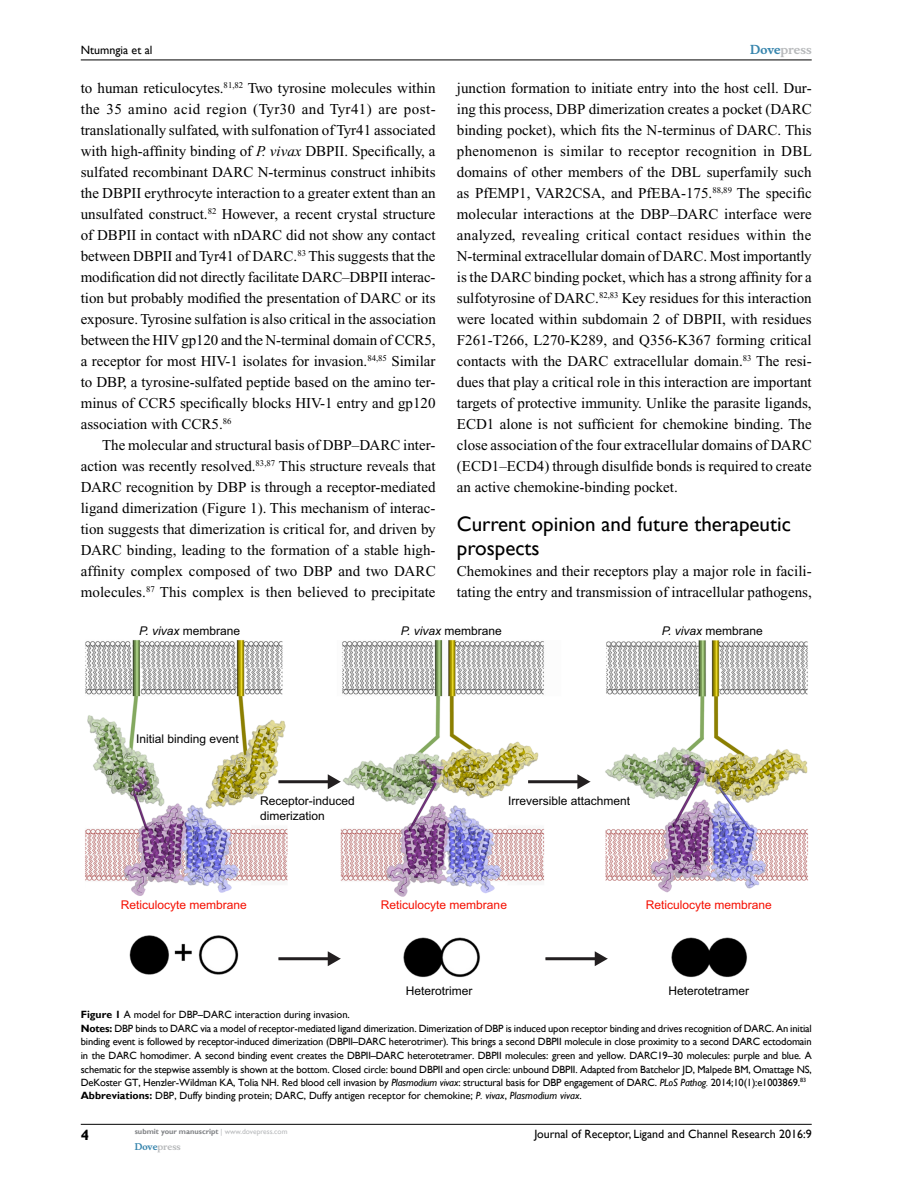
<style>
.page{position:relative;width:918px;height:1188px;background:#fff}
.page>*{position:absolute;margin:0;border:0;box-sizing:border-box;transform-origin:0 0}
.t1{font:21px/24px "Gill Sans";color:#000}
.t2{font:15px/21px "Times New Roman";color:#000;text-align:justify}
.t3{font:700 15px "Gill Sans";color:#000}
.t4{font:12px/14.4px "Arial";color:#000}
.t5{font:12px "Gill Sans";color:#000}
.t6{font:12px "Arial";color:#f50e00}
.t7{font:700 12px "Musee";color:#b8babc}
.t8{font:10.5px/13.5px "Gill Sans";letter-spacing:-.015em;color:#000}
.t9{font:700 9px "Musee";color:#b8babc}
.t10{font:700 7.5px "Gill Sans";color:#808285}
.s1{font-style:italic}
.s2{color:#3785ad}
.s3{font-weight:700}
.s4{font-weight:400;color:#b8babc}
</style>
<div class="page">
<hr style="left:81px;top:1124px;width:731px;height:1px;background:#000">
<hr style="left:81px;top:60px;width:731px;height:1px;background:#000">
<img style="left:85px;top:640px;width:723px;height:338px">
<hr style="left:278px;top:780px;width:52px;height:3px;background:#231f20">
<svg style="left:328px;top:774px;width:13px;height:15px"></svg>
<hr style="left:278px;top:957px;width:52px;height:3px;background:#231f20">
<svg style="left:328px;top:951px;width:13px;height:15px"></svg>
<hr style="left:545px;top:957px;width:52px;height:3px;background:#231f20">
<svg style="left:595px;top:951px;width:13px;height:15px"></svg>
<hr style="left:528px;top:780px;width:52px;height:3px;background:#231f20">
<svg style="left:577px;top:774px;width:13px;height:15px"></svg>
<p class="t5" style="left:81px;top:43px;width:73px">Ntumngia et al</p>
<p class="t2" style="left:81px;top:77px;width:357px">to human reticulocytes.<sup>81,82</sup> Two tyrosine molecules within the 35 amino acid region (Tyr30 and Tyr41) are post&shy;translationally sulfated, with sulfonation of Tyr41 associated with high-affinity binding of <span class="s1">P. vivax</span> DBPII. Specifically, a sulfated recombinant DARC N-terminus construct inhibits the DBPII erythrocyte interaction to a greater extent than an unsulfated construct.<sup>82</sup> However, a recent crystal structure of DBPII in contact with nDARC did not show any contact between DBPII and Tyr41 of DARC.<sup>83</sup> This suggests that the modification did not directly facilitate DARC–DBPII interac&shy;tion but probably modified the presentation of DARC or its exposure. Tyrosine sulfation is also critical in the association between the HIV gp120 and the N-terminal domain of CCR5, a receptor for most HIV-1 isolates for invasion.<sup>84,85</sup> Similar to DBP, a tyrosine-sulfated peptide based on the amino ter&shy;minus of CCR5 specifically blocks HIV-1 entry and gp120 association with CCR5.<sup>86</sup></p>
<p class="t2" style="left:81px;top:434px;width:356px;text-indent:21px">The molecular and structural basis of DBP–DARC inter&shy;action was recently resolved.<sup>83,87</sup> This structure reveals that DARC recognition by DBP is through a receptor-mediated ligand dimerization (Figure 1). This mechanism of interac&shy;tion suggests that dimerization is critical for, and driven by DARC binding, leading to the formation of a stable high&shy;affinity complex composed of two DBP and two DARC molecules.<sup>87</sup> This complex is then believed to precipitate</p>
<p class="t7" style="left:750px;top:43px;width:63px"><span class="s2">Dove</span>press</p>
<p class="t2" style="left:457px;top:77px;width:357px">junction formation to initiate entry into the host cell. Dur&shy;ing this process, DBP dimerization creates a pocket (DARC binding pocket), which fits the N-terminus of DARC. This phenomenon is similar to receptor recognition in DBL domains of other members of the DBL superfamily such as PfEMP1, VAR2CSA, and PfEBA-175.<sup>88,89</sup> The specific molecular interactions at the DBP–DARC interface were analyzed, revealing critical contact residues within the N-terminal extracellular domain of DARC. Most importantly is the DARC binding pocket, which has a strong affinity for a sulfotyrosine of DARC.<sup>82,83</sup> Key residues for this interaction were located within subdomain 2 of DBPII, with residues F261-T266, L270-K289, and Q356-K367 forming critical contacts with the DARC extracellular domain.<sup>83</sup> The resi&shy;dues that play a critical role in this interaction are important targets of protective immunity. Unlike the parasite ligands, ECD1 alone is not sufficient for chemokine binding. The close association of the four extracellular domains of DARC (ECD1–ECD4) through disulfide bonds is required to create an active chemokine-binding pocket.</p>
<h1 class="t1" style="left:457px;top:512px;width:335px">Current opinion and future therapeutic prospects</h1>
<p class="t2" style="left:457px;top:560px;width:356px">Chemokines and their receptors play a major role in facili&shy;tating the entry and transmission of intracellular pathogens,</p>
<p class="t4" style="left:139px;top:624px;width:103px"><span class="s1">P. vivax</span> membrane</p>
<p class="t4" style="left:401px;top:624px;width:103px"><span class="s1">P. vivax</span> membrane</p>
<p class="t4" style="left:662px;top:624px;width:103px"><span class="s1">P. vivax</span> membrane</p>
<p class="t4" style="left:136px;top:731px;width:104px">Initial binding event</p>
<p class="t4" style="left:260px;top:794px;width:96px">Receptor-induced dimerization</p>
<p class="t4" style="left:508px;top:794px;width:124px">Irreversible attachment</p>
<p class="t6" style="left:121px;top:897px;width:128px">Reticulocyte membrane</p>
<p class="t6" style="left:381px;top:897px;width:128px">Reticulocyte membrane</p>
<p class="t6" style="left:646px;top:897px;width:128px">Reticulocyte membrane</p>
<p class="t4" style="left:406px;top:984px;width:68px">Heterotrimer</p>
<p class="t4" style="left:668px;top:984px;width:82px">Heterotetramer</p>
<p class="t8" style="left:81px;top:1008px;width:733px"><span class="s3">Figure 1</span> A model for DBP–DARC interaction during invasion.<br><span class="s3">Notes:</span> DBP binds to DARC via a model of receptor-mediated ligand dimerization. Dimerization of DBP is induced upon receptor binding and drives recognition of DARC. An initial binding event is followed by receptor-induced dimerization (DBPII–DARC heterotrimer). This brings a second DBPII molecule in close proximity to a second DARC ectodomain in the DARC homodimer. A second binding event creates the DBPII–DARC heterotetramer. DBPII molecules: green and yellow. DARC19–30 molecules: purple and blue. A schematic for the stepwise assembly is shown at the bottom. Closed circle: bound DBPII and open circle: unbound DBPII . Adapted from Batchelor JD, Malpede BM, Omattage NS, DeKoster GT, Henzler-Wildman KA, Tolia NH. Red blood cell invasion by <span class="s1">Plasmodium vivax</span>: structural basis for DBP engagement of DARC. <span class="s1">PLoS Pathog.</span> 2014;10(1):e1003869.<sup>83<br></sup><span class="s3">Abbreviations:</span> DBP, Duffy binding protein; DARC, Duffy antigen receptor for chemokine; <span class="s1">P. vivax</span>, <span class="s1">Plasmodium vivax</span>.</p>
<p class="t3" style="left:81px;top:1126px;width:10px">4</p>
<p class="t10" style="left:135px;top:1127px;width:154px">submit your manuscript <span class="s4">| www.dovepress.com</span></p>
<p class="t9" style="left:135px;top:1141px;width:48px"><span class="s2">Dove</span>press</p>
<p class="t5" style="left:534px;top:1127px;width:279px">Journal of Receptor, Ligand and Channel Research 2016:9</p>
</div>
